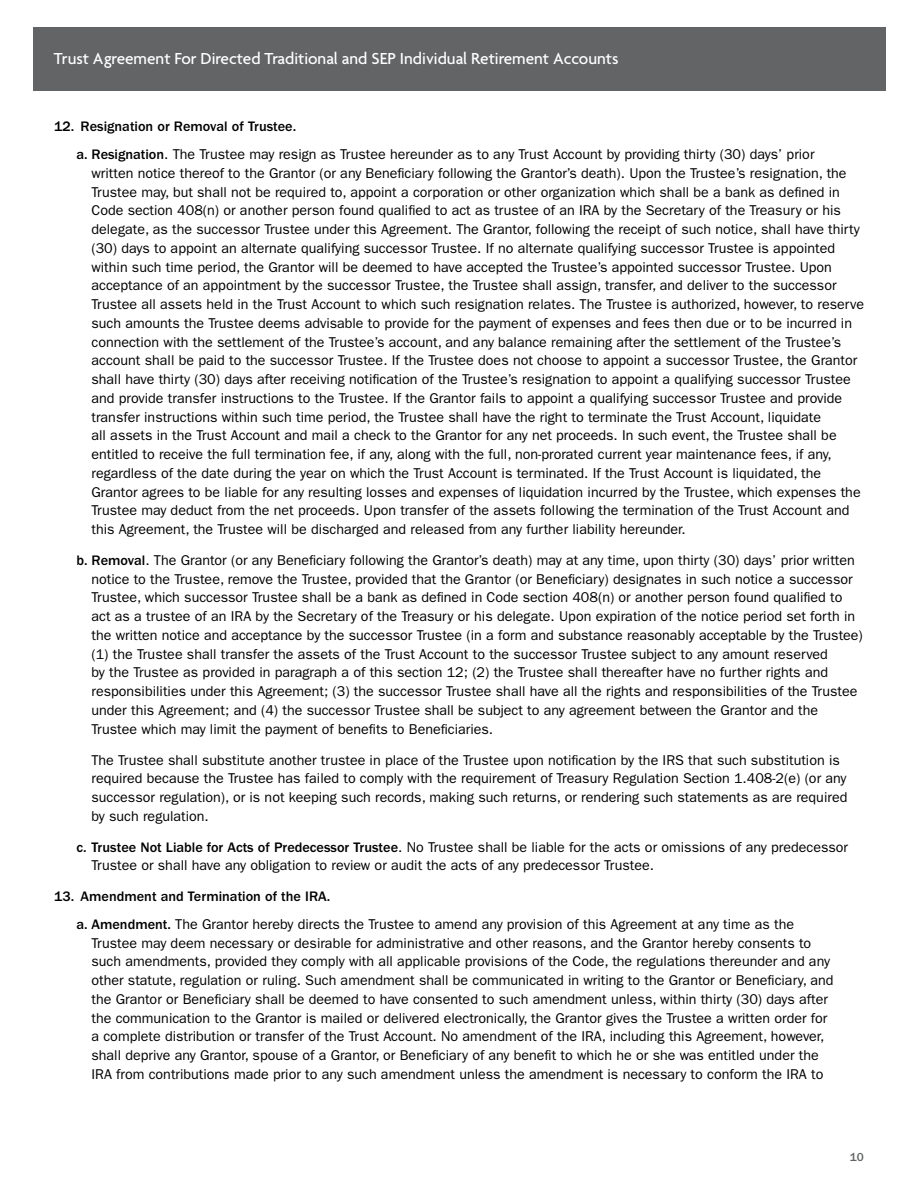
<style>
.page{position:relative;width:918px;height:1188px;background:#fff}
.page>*{position:absolute;margin:0;border:0;box-sizing:border-box;transform-origin:0 0}
.t1{font:500 17.25px "Agenda";color:#fff}
.t2{font:14.25px/18.8px "ITC Franklin Gothic Std";color:#000}
.t3{font:500 12px "ITC Franklin Gothic Std";color:#636466}
.s1{font-weight:500}
</style>
<div class="page">
<div style="left:33px;top:27px;width:852px;height:63px;background:#636466"></div>
<p class="t1" style="left:54px;top:49px;width:566px">Trust Agreement For Directed Traditional and SEP Individual Retirement Accounts</p>
<p class="t2" style="left:77px;top:113px;width:740px;line-height:27.8px;text-indent:-23px"><span class="s1">12. Resignation or Removal of Trustee.<br>a. Resignation</span>. The Trustee may resign as Trustee hereunder as to any Trust Account by providing thirty (30) days’ prior</p>
<p class="t2" style="left:92px;top:164px;width:774px">written notice thereof to the Grantor (or any Beneficiary following the Grantor’s death). Upon the Trustee’s resignation, the Trustee may, but shall not be required to, appoint a corporation or other organization which shall be a bank as defined in Code section 408(n) or another person found qualified to act as trustee of an IRA by the Secretary of the Treasury or his delegate, as the successor Trustee under this Agreement. The Grantor, following the receipt of such notice, shall have thirty (30) days to appoint an alternate qualifying successor Trustee. If no alternate qualifying successor Trustee is appointed within such time period, the Grantor will be deemed to have accepted the Trustee’s appointed successor Trustee. Upon acceptance of an appointment by the successor Trustee, the Trustee shall assign, transfer, and deliver to the successor Trustee all assets held in the Trust Account to which such resignation relates. The Trustee is authorized, however, to reserve such amounts the Trustee deems advisable to provide for the payment of expenses and fees then due or to be incurred in connection with the settlement of the Trustee’s account, and any balance remaining after the settlement of the Trustee’s account shall be paid to the successor Trustee. If the Trustee does not choose to appoint a successor Trustee, the Grantor shall have thirty (30) days after receiving notification of the Trustee’s resignation to appoint a qualifying successor Trustee and provide transfer instructions to the Trustee. If the Grantor fails to appoint a qualifying successor Trustee and provide transfer instructions within such time period, the Trustee shall have the right to terminate the Trust Account, liquidate<br>all assets in the Trust Account and mail a check to the Grantor for any net proceeds. In such event, the Trustee shall be entitled to receive the full termination fee, if any, along with the full, non-prorated current year maintenance fees, if any, regardless of the date during the year on which the Trust Account is terminated. If the Trust Account is liquidated, the Grantor agrees to be liable for any resulting losses and expenses of liquidation incurred by the Trustee, which expenses the Trustee may deduct from the net proceeds. Upon transfer of the assets following the termination of the Trust Account and this Agreement, the Trustee will be discharged and released from any further liability hereunder.</p>
<p class="t2" style="left:92px;top:551px;width:773px;text-indent:-15px"><span class="s1">b. Removal</span>. The Grantor (or any Beneficiary following the Grantor’s death) may at any time, upon thirty (30) days’ prior written notice to the Trustee, remove the Trustee, provided that the Grantor (or Beneficiary) designates in such notice a successor Trustee, which successor Trustee shall be a bank as defined in Code section 408(n) or another person found qualified to act as a trustee of an IRA by the Secretary of the Treasury or his delegate. Upon expiration of the notice period set forth in the written notice and acceptance by the successor Trustee (in a form and substance reasonably acceptable by the Trustee) (1) the Trustee shall transfer the assets of the Trust Account to the successor Trustee subject to any amount reserved<br>by the Trustee as provided in paragraph a of this section 12; (2) the Trustee shall thereafter have no further rights and responsibilities under this Agreement; (3) the successor Trustee shall have all the rights and responsibilities of the Trustee under this Agreement; and (4) the successor Trustee shall be subject to any agreement between the Grantor and the Trustee which may limit the payment of benefits to Beneficiaries.</p>
<p class="t2" style="left:92px;top:750px;width:757px">The Trustee shall substitute another trustee in place of the Trustee upon notification by the IRS that such substitution is required because the Trustee has failed to comply with the requirement of Treasury Regulation Section 1.408-2(e) (or any successor regulation), or is not keeping such records, making such returns, or rendering such statements as are required by such regulation.</p>
<p class="t2" style="left:92px;top:837px;width:758px;text-indent:-15px"><span class="s1">c. Trustee Not Liable for Acts of Predecessor Trustee</span>. No Trustee shall be liable for the acts or omissions of any predecessor<br>Trustee or shall have any obligation to review or audit the acts of any predecessor Trustee.</p>
<p class="t2" style="left:77px;top:883px;width:719px;line-height:27.8px;text-indent:-23px"><span class="s1">13. Amendment and Termination of the IRA.<br>a. Amendment.</span> The Grantor hereby directs the Trustee to amend any provision of this Agreement at any time as the</p>
<p class="t2" style="left:92px;top:934px;width:744px">Trustee may deem necessary or desirable for administrative and other reasons, and the Grantor hereby consents to such amendments, provided they comply with all applicable provisions of the Code, the regulations thereunder and any other statute, regulation or ruling. Such amendment shall be communicated in writing to the Grantor or Beneficiary, and the Grantor or Beneficiary shall be deemed to have consented to such amendment unless, within thirty (30) days after the communication to the Grantor is mailed or delivered electronically, the Grantor gives the Trustee a written order for a complete distribution or transfer of the Trust Account. No amendment of the IRA, including this Agreement, however, shall deprive any Grantor, spouse of a Grantor, or Beneficiary of any benefit to which he or she was entitled under the IRA from contributions made prior to any such amendment unless the amendment is necessary to conform the IRA to</p>
<p class="t3" style="left:850px;top:1150px;width:16px">10</p>
</div>
